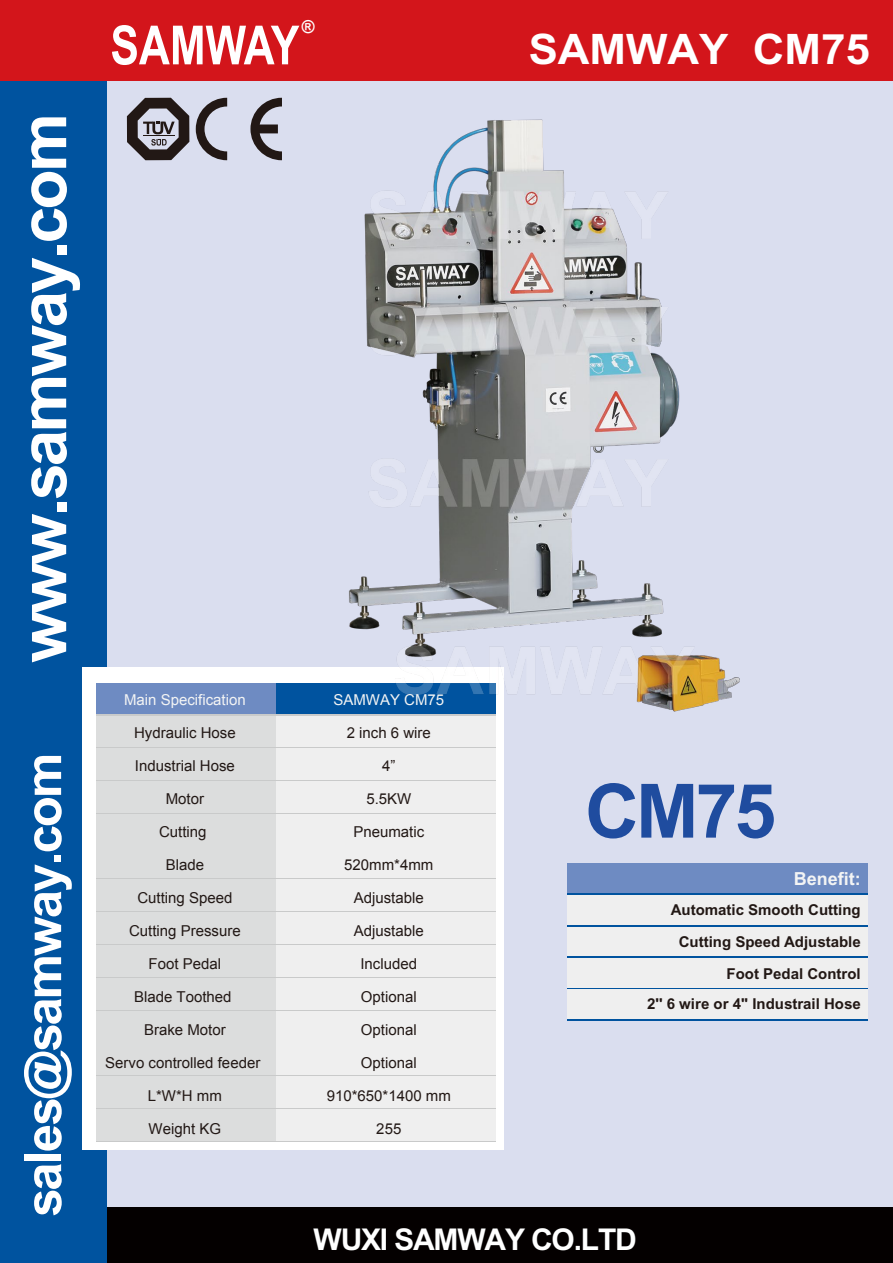
<style>
.page{position:relative;width:893px;height:1263px;background:#fff}
.page>*{position:absolute;margin:0;border:0;box-sizing:border-box;transform-origin:0 0}
.t1{font:700 75px "Arial";color:#1f4c9f}
.t2{font:700 66px "Arial";letter-spacing:-.04em;color:#fff}
.t3{font:700 54px "Arial Narrow";color:#fff}
.t4{font:700 51px "Arial";letter-spacing:-.04em;color:#fff}
.t5{font:700 42px "Arial";color:#fff;scale:1.05 1}
.t6{font:700 30px "Arial";letter-spacing:-.04em;color:#fff}
.t7{font:700 18px "Arial";color:#f3f4f4}
.t8{font:700 18px "Arial";color:#fff}
.t9{font:15px/33px "Arial";color:#221815;text-align:center}
.t10{font:700 15px/32.4px "Arial";color:#221815;text-align:right}
.t11{font:15px "Arial";color:#f3f4f4}
</style>
<div class="page">
<div style="left:63px;top:0;width:830px;height:1263px;background:#dadeef"></div>
<div style="left:91px;top:1208px;width:802px;height:55px;background:#040000"></div>
<div style="left:0;top:71px;width:106px;height:1192px;background:#00539f"></div>
<div style="left:567px;top:863px;width:301px;height:30px;background:#6e8bc2"></div>
<div style="left:567px;top:895px;width:301px;height:30px;background:#efefef"></div>
<hr style="left:567px;top:893px;width:301px;height:2px;background:#00539f">
<div style="left:567px;top:926px;width:301px;height:30px;background:#efefef"></div>
<hr style="left:567px;top:925px;width:301px;height:1px;background:#00539f">
<div style="left:567px;top:958px;width:301px;height:30px;background:#efefef"></div>
<hr style="left:567px;top:956px;width:301px;height:2px;background:#00539f">
<hr style="left:567px;top:988px;width:301px;height:1px;background:#00539f">
<div style="left:567px;top:989px;width:301px;height:30px;background:#efefef"></div>
<hr style="left:567px;top:1019px;width:301px;height:2px;background:#00539f">
<div style="left:82px;top:668px;width:422px;height:482px;background:#fff"></div>
<hr style="left:96px;top:747px;width:399px;height:1px;background:#c9caca">
<hr style="left:96px;top:779px;width:399px;height:2px;background:#c9caca">
<hr style="left:96px;top:812px;width:399px;height:2px;background:#c9caca">
<hr style="left:96px;top:845px;width:399px;height:2px;background:#c9caca">
<hr style="left:96px;top:878px;width:399px;height:1px;background:#c9caca">
<hr style="left:96px;top:911px;width:399px;height:1px;background:#c9caca">
<hr style="left:96px;top:943px;width:399px;height:2px;background:#c9caca">
<hr style="left:96px;top:976px;width:399px;height:2px;background:#c9caca">
<hr style="left:96px;top:1009px;width:399px;height:2px;background:#c9caca">
<hr style="left:96px;top:1042px;width:399px;height:2px;background:#c9caca">
<hr style="left:96px;top:1075px;width:399px;height:1px;background:#c9caca">
<hr style="left:96px;top:1108px;width:399px;height:1px;background:#c9caca">
<div style="left:96px;top:683px;width:180px;height:31px;background:#6e8bc2"></div>
<div style="left:96px;top:716px;width:180px;height:31px;background:#dcdddd"></div>
<div style="left:96px;top:748px;width:180px;height:32px;background:#dcdddd"></div>
<div style="left:96px;top:781px;width:180px;height:31px;background:#dcdddd"></div>
<div style="left:96px;top:814px;width:180px;height:31px;background:#dcdddd"></div>
<div style="left:96px;top:847px;width:180px;height:31px;background:#dcdddd"></div>
<div style="left:96px;top:879px;width:180px;height:32px;background:#dcdddd"></div>
<div style="left:96px;top:912px;width:180px;height:32px;background:#dcdddd"></div>
<div style="left:96px;top:945px;width:180px;height:31px;background:#dcdddd"></div>
<div style="left:96px;top:978px;width:180px;height:31px;background:#dcdddd"></div>
<div style="left:96px;top:1011px;width:180px;height:31px;background:#dcdddd"></div>
<div style="left:96px;top:1044px;width:180px;height:31px;background:#dcdddd"></div>
<div style="left:96px;top:1076px;width:180px;height:32px;background:#dcdddd"></div>
<div style="left:276px;top:683px;width:219px;height:31px;background:#00539f"></div>
<div style="left:276px;top:716px;width:219px;height:31px;background:#efefef"></div>
<div style="left:276px;top:748px;width:219px;height:32px;background:#efefef"></div>
<div style="left:276px;top:781px;width:219px;height:31px;background:#efefef"></div>
<div style="left:276px;top:814px;width:219px;height:31px;background:#efefef"></div>
<div style="left:276px;top:847px;width:219px;height:31px;background:#efefef"></div>
<div style="left:276px;top:879px;width:219px;height:32px;background:#efefef"></div>
<div style="left:276px;top:912px;width:219px;height:32px;background:#efefef"></div>
<div style="left:276px;top:945px;width:219px;height:31px;background:#efefef"></div>
<div style="left:276px;top:978px;width:219px;height:31px;background:#efefef"></div>
<div style="left:276px;top:1011px;width:219px;height:31px;background:#efefef"></div>
<div style="left:276px;top:1044px;width:219px;height:31px;background:#efefef"></div>
<div style="left:276px;top:1076px;width:219px;height:32px;background:#efefef"></div>
<hr style="left:96px;top:1140px;width:399px;height:2px;background:#c9caca">
<div style="left:96px;top:1109px;width:180px;height:32px;background:#dcdddd"></div>
<div style="left:276px;top:1109px;width:219px;height:32px;background:#efefef"></div>
<hr style="left:96px;top:714px;width:399px;height:2px;background:#c9caca">
<div style="left:0;top:0;width:893px;height:81px;background:#d3151b"></div>
<img style="left:320px;top:119px;width:420px;height:610px">
<svg style="left:196px;top:98px;width:86px;height:62px"></svg>
<svg style="left:127px;top:98px;width:62px;height:62px"></svg>
<h2 class="t2" style="left:4px;top:663px;width:551px;rotate:-90deg">www.samway.com</h2>
<h3 class="t4" style="left:13px;top:1217px;width:466px;rotate:-90deg">sales@samway.com</h3>
<p class="t8" style="left:302px;top:16px;width:14px">®</p>
<h3 class="t3" style="left:110px;top:4px;width:190px">SAMWAY</h3>
<h3 class="t5" style="left:528px;top:25px;width:327px">SAMWAY CM75</h3>
<p class="t11" style="left:124px;top:689px;width:123px">Main Specification</p>
<p class="t9" style="left:134px;top:716px;width:103px;text-align:left">Hydraulic Hose<br>Industrial Hose</p>
<p class="t9" style="left:166px;top:782px;width:40px">Motor</p>
<p class="t9" style="left:159px;top:815px;width:49px">Cutting</p>
<p class="t9" style="left:166px;top:848px;width:40px">Blade</p>
<p class="t9" style="left:137px;top:881px;width:97px">Cutting Speed</p>
<p class="t9" style="left:129px;top:914px;width:113px">Cutting Pressure</p>
<p class="t9" style="left:149px;top:947px;width:74px">Foot Pedal</p>
<p class="t9" style="left:134px;top:980px;width:99px">Blade Toothed</p>
<p class="t9" style="left:144px;top:1013px;width:83px">Brake Motor</p>
<p class="t9" style="left:105px;top:1046px;width:157px">Servo controlled feeder<br>L*W*H mm</p>
<p class="t9" style="left:149px;top:1112px;width:74px">Weight KG</p>
<p class="t11" style="left:333px;top:689px;width:112px">SAMWAY CM75</p>
<p class="t9" style="left:347px;top:716px;width:86px">2 inch 6 wire</p>
<p class="t9" style="left:382px;top:749px;width:15px">4”</p>
<p class="t9" style="left:366px;top:782px;width:47px">5.5KW</p>
<p class="t9" style="left:353px;top:815px;width:72px">Pneumatic</p>
<p class="t9" style="left:344px;top:848px;width:91px">520mm*4mm</p>
<p class="t9" style="left:354px;top:881px;width:72px">Adjustable</p>
<p class="t9" style="left:354px;top:914px;width:72px">Adjustable</p>
<p class="t9" style="left:360px;top:947px;width:58px">Included</p>
<p class="t9" style="left:361px;top:980px;width:57px">Optional</p>
<p class="t9" style="left:361px;top:1013px;width:57px">Optional</p>
<p class="t9" style="left:327px;top:1046px;width:126px">Optional<br>910*650*1400 mm<br>255</p>
<h1 class="t1" style="left:585px;top:767px;width:193px">CM75</h1>
<p class="t7" style="left:794px;top:868px;width:68px">Benefit:</p>
<p class="t10" style="left:671px;top:893px;width:192px">Automatic Smooth Cutting<br>Cutting Speed Adjustable<br>Foot Pedal Control</p>
<p class="t10" style="left:647px;top:987px;width:215px">2'' 6 wire or 4'' Industrail Hose</p>
<h3 class="t6" style="left:314px;top:1222px;width:325px">WUXI SAMWAY CO.LTD</h3>
</div>
